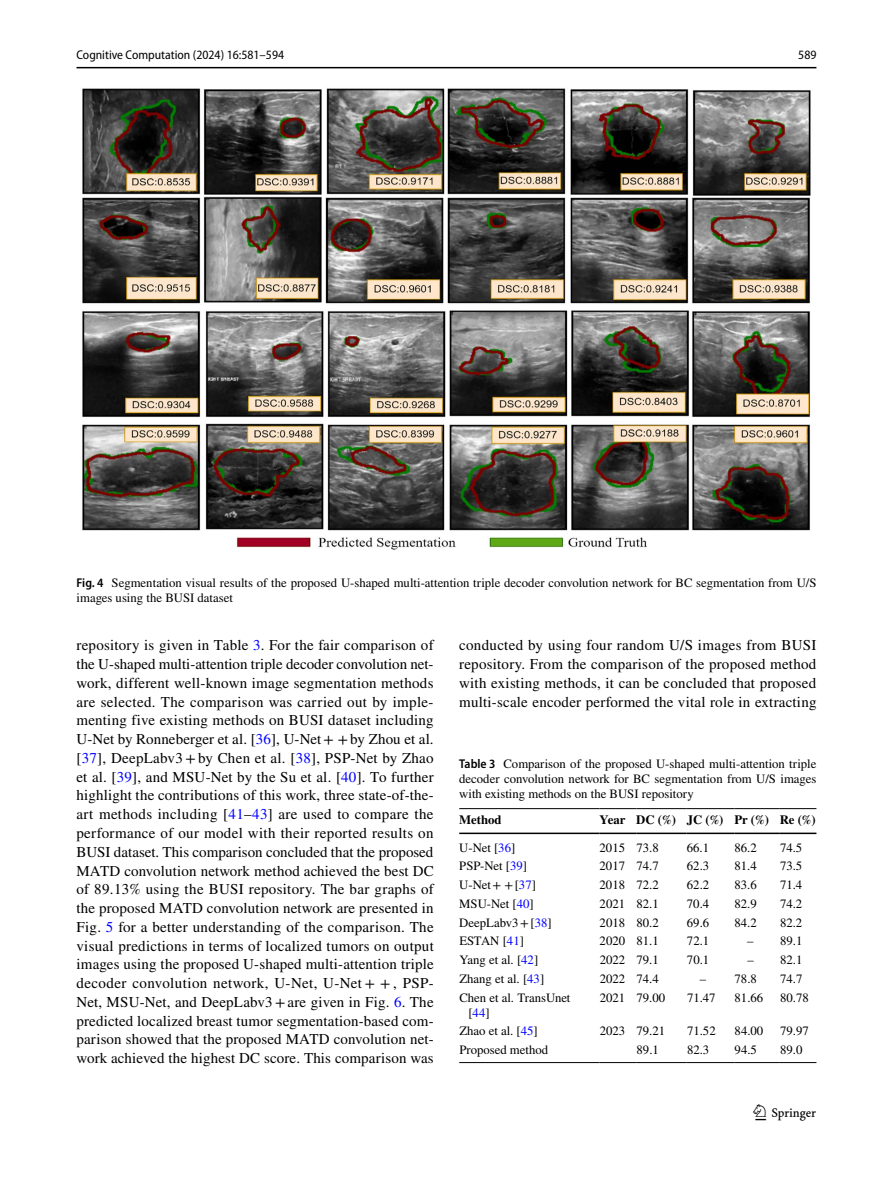
<style>
.page{position:relative;width:893px;height:1187px;background:#fff}
.page>*{position:absolute;margin:0;border:0;box-sizing:border-box;transform-origin:0 0}
.t1{font:22.5px "Springnew Regular 3";color:#000}
.t2{font:15px/18.8px "STIX";letter-spacing:.01em;color:#000;text-align:justify}
.t3{font:12.75px/15px "STIX";color:#000}
.t4{font:semi-condensed 12.75px "Myriad Pro";color:#000}
.t5{font:700 12.75px "STIX";color:#000}
.s1{font-family:"Myriad Pro";font-weight:600;font-stretch:semi-condensed}
.s2{color:#00f}
</style>
<div class="page">
<hr style="left:77px;top:67px;width:739px;height:1px;background:#000">
<img style="left:82px;top:88px;width:730px;height:462px">
<hr style="left:459px;top:808px;width:141px;height:1px;background:#000">
<hr style="left:459px;top:832px;width:141px;height:2px;background:#000">
<hr style="left:600px;top:808px;width:36px;height:1px;background:#000">
<hr style="left:600px;top:832px;width:36px;height:2px;background:#000">
<hr style="left:636px;top:808px;width:51px;height:1px;background:#000">
<hr style="left:636px;top:832px;width:51px;height:2px;background:#000">
<hr style="left:687px;top:808px;width:47px;height:1px;background:#000">
<hr style="left:687px;top:832px;width:47px;height:2px;background:#000">
<hr style="left:734px;top:808px;width:46px;height:1px;background:#000">
<hr style="left:734px;top:832px;width:46px;height:2px;background:#000">
<hr style="left:780px;top:808px;width:36px;height:1px;background:#000">
<hr style="left:780px;top:832px;width:36px;height:2px;background:#000">
<hr style="left:459px;top:1062px;width:141px;height:1px;background:#000">
<hr style="left:600px;top:1062px;width:36px;height:1px;background:#000">
<hr style="left:636px;top:1062px;width:51px;height:1px;background:#000">
<hr style="left:687px;top:1062px;width:47px;height:1px;background:#000">
<hr style="left:734px;top:1062px;width:46px;height:1px;background:#000">
<hr style="left:780px;top:1062px;width:36px;height:1px;background:#000">
<p class="t4" style="left:77px;top:48px;width:209px">Cognitive Computation (2024) 16:581–594</p>
<p class="t4" style="left:798px;top:48px;width:20px">589</p>
<p class="t3" style="left:77px;top:575px;width:741px"><span class="s1">Fig. 4</span> Segmentation visual results of the proposed U-shaped multi-attention triple decoder convolution network for BC segmentation from U/S images using the BUSI dataset</p>
<p class="t2" style="left:76px;top:637px;width:359px">repository is given in Table <span class="s2">3</span>. For the fair comparison of the U-shaped multi-attention triple decoder convolution net&shy;work, different well-known image segmentation methods are selected. The comparison was carried out by imple&shy;menting five existing methods on BUSI dataset including U-Net by Ronneberger et al. [<span class="s2">36</span>], U-Net+ +by Zhou et al. [<span class="s2">37</span>], DeepLabv3+by Chen et al. [<span class="s2">38</span>], PSP-Net by Zhao et al. [<span class="s2">39</span>], and MSU-Net by the Su et al. [<span class="s2">40</span>]. To further highlight the contributions of this work, three state-of-the&shy;art methods including [<span class="s2">41</span>–<span class="s2">43</span>] are used to compare the performance of our model with their reported results on BUSI dataset. This comparison concluded that the proposed MATD convolution network method achieved the best DC of 89.13% using the BUSI repository. The bar graphs of the proposed MATD convolution network are presented in Fig. <span class="s2">5</span> for a better understanding of the comparison. The visual predictions in terms of localized tumors on output images using the proposed U-shaped multi-attention triple decoder convolution network, U-Net, U-Net + + , PSP-Net, MSU-Net, and DeepLabv3+are given in Fig. <span class="s2">6</span>. The predicted localized breast tumor segmentation-based com&shy;parison showed that the proposed MATD convolution net&shy;work achieved the highest DC score. This comparison was</p>
<p class="t2" style="left:459px;top:637px;width:359px">conducted by using four random U/S images from BUSI repository. From the comparison of the proposed method with existing methods, it can be concluded that proposed multi-scale encoder performed the vital role in extracting</p>
<p class="t3" style="left:459px;top:757px;width:359px;text-align:justify"><span class="s1">Table 3</span> Comparison of the proposed U-shaped multi-attention triple decoder convolution network for BC segmentation from U/S images with existing methods on the BUSI repository</p>
<p class="t5" style="left:459px;top:811px;width:44px">Method</p>
<p class="t5" style="left:600px;top:811px;width:218px">Year DC (%) JC (%) Pr (%) Re (%)</p>
<p class="t3" style="left:459px;top:840px;width:58px">U-Net [<span class="s2">36</span>]</p>
<p class="t3" style="left:600px;top:840px;width:61px">2015 73.8</p>
<p class="t3" style="left:687px;top:840px;width:24px">66.1</p>
<p class="t3" style="left:734px;top:840px;width:24px">86.2</p>
<p class="t3" style="left:780px;top:840px;width:24px">74.5</p>
<p class="t3" style="left:459px;top:859px;width:69px">PSP-Net [<span class="s2">39</span>]</p>
<p class="t3" style="left:600px;top:859px;width:61px">2017 74.7</p>
<p class="t3" style="left:687px;top:859px;width:24px">62.3</p>
<p class="t3" style="left:734px;top:859px;width:24px">81.4</p>
<p class="t3" style="left:780px;top:859px;width:24px">73.5</p>
<p class="t3" style="left:459px;top:878px;width:78px">U-Net+ +[<span class="s2">37</span>]</p>
<p class="t3" style="left:600px;top:878px;width:61px">2018 72.2</p>
<p class="t3" style="left:687px;top:878px;width:24px">62.2</p>
<p class="t3" style="left:734px;top:878px;width:24px">83.6</p>
<p class="t3" style="left:780px;top:878px;width:24px">71.4</p>
<p class="t3" style="left:459px;top:896px;width:76px">MSU-Net [<span class="s2">40</span>]</p>
<p class="t3" style="left:600px;top:896px;width:61px">2021 82.1</p>
<p class="t3" style="left:687px;top:896px;width:24px">70.4</p>
<p class="t3" style="left:734px;top:896px;width:24px">82.9</p>
<p class="t3" style="left:780px;top:896px;width:24px">74.2</p>
<p class="t3" style="left:459px;top:915px;width:94px">DeepLabv3+[<span class="s2">38</span>]</p>
<p class="t3" style="left:600px;top:915px;width:61px">2018 80.2</p>
<p class="t3" style="left:687px;top:915px;width:24px">69.6</p>
<p class="t3" style="left:734px;top:915px;width:24px">84.2</p>
<p class="t3" style="left:780px;top:915px;width:24px">82.2</p>
<p class="t3" style="left:459px;top:934px;width:66px">ESTAN [<span class="s2">41</span>]</p>
<p class="t3" style="left:600px;top:934px;width:61px">2020 81.1</p>
<p class="t3" style="left:687px;top:934px;width:24px">72.1</p>
<p class="t3" style="left:747px;top:934px;width:57px">– 89.1</p>
<p class="t3" style="left:459px;top:953px;width:80px">Yang et al. [<span class="s2">42</span>]</p>
<p class="t3" style="left:600px;top:953px;width:61px">2022 79.1</p>
<p class="t3" style="left:687px;top:953px;width:24px">70.1</p>
<p class="t3" style="left:747px;top:953px;width:57px">– 82.1</p>
<p class="t3" style="left:459px;top:971px;width:86px">Zhang et al. [<span class="s2">43</span>]</p>
<p class="t3" style="left:600px;top:971px;width:61px">2022 74.4</p>
<p class="t3" style="left:700px;top:971px;width:59px">– 78.8</p>
<p class="t3" style="left:780px;top:971px;width:24px">74.7</p>
<p class="t3" style="left:468px;top:990px;width:104px;text-indent:-9px">Chen et al. TransUnet [<span class="s2">44</span>]</p>
<p class="t3" style="left:600px;top:990px;width:67px">2021 79.00</p>
<p class="t3" style="left:687px;top:990px;width:30px">71.47</p>
<p class="t3" style="left:735px;top:990px;width:30px">81.66</p>
<p class="t3" style="left:780px;top:990px;width:30px">80.78</p>
<p class="t3" style="left:459px;top:1024px;width:80px">Zhao et al. [<span class="s2">45</span>]</p>
<p class="t3" style="left:600px;top:1024px;width:67px">2023 79.21</p>
<p class="t3" style="left:687px;top:1024px;width:30px">71.52</p>
<p class="t3" style="left:735px;top:1024px;width:30px">84.00</p>
<p class="t3" style="left:780px;top:1024px;width:30px">79.97</p>
<p class="t3" style="left:459px;top:1043px;width:90px">Proposed method</p>
<p class="t3" style="left:637px;top:1043px;width:24px">89.1</p>
<p class="t3" style="left:687px;top:1043px;width:24px">82.3</p>
<p class="t3" style="left:735px;top:1043px;width:24px">94.5</p>
<p class="t3" style="left:780px;top:1043px;width:24px">89.0</p>
<h1 class="t1" style="left:755px;top:1104px;width:62px">1 3</h1>
</div>
